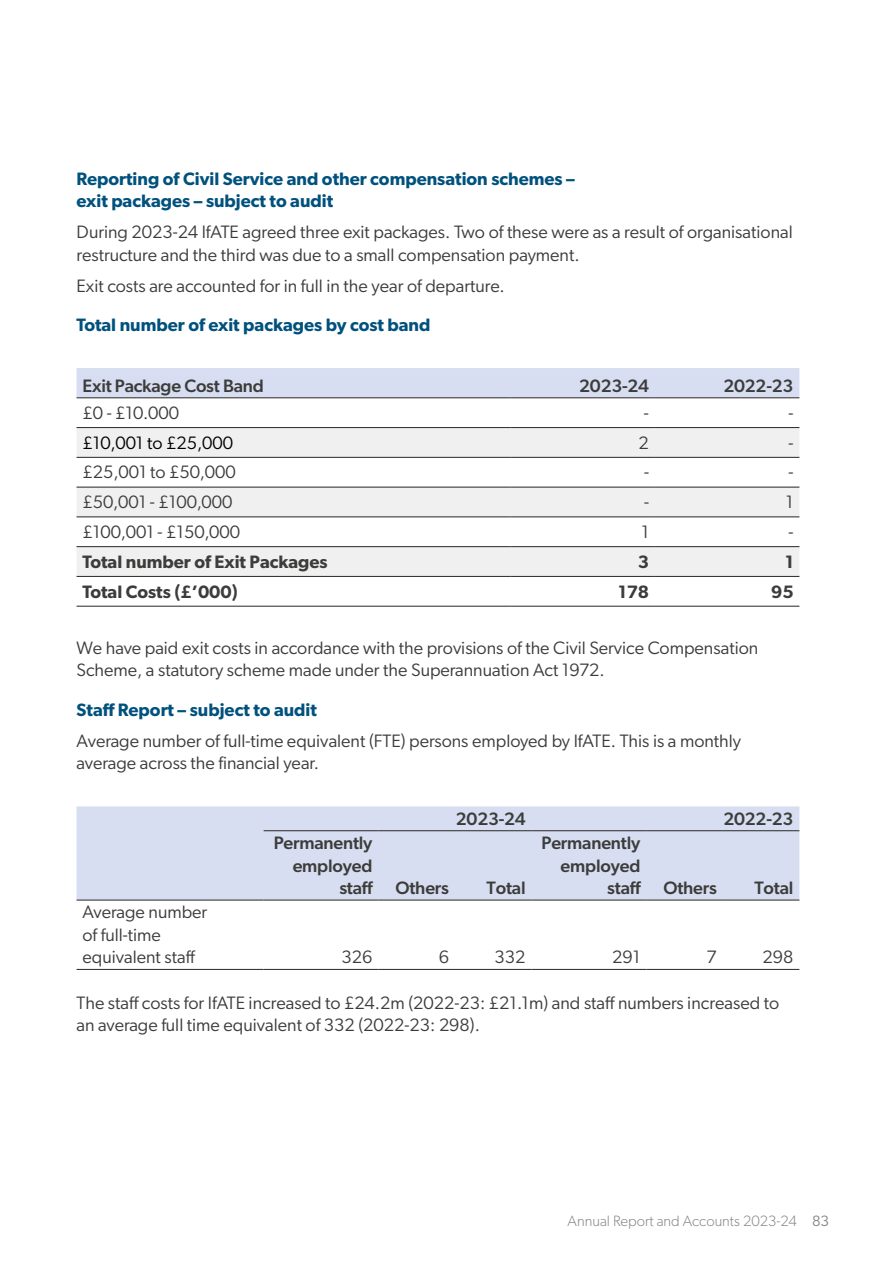
<style>
.page{position:relative;width:893px;height:1263px;background:#fff}
.page>*{position:absolute;margin:0;border:0;box-sizing:border-box;transform-origin:0 0}
.H6_Body_-_12__15___Para_2mm{font:18px/22.5px "Gibson";color:#3c3c3b}
.H4_Subhead___12___15___Para_before_2mm_a{font:600 18px/22.5px "Gibson";color:#00517d}
.t1{font:500 18px/22.5px "Gibson";letter-spacing:-.01em;color:#3c3c3b;text-align:right}
.t2{font:600 18px "Gibson";color:#3c3c3b}
.t3{font:18px "Gibson";color:#000}
.t4{font:300 15px "Gibson";color:#878787}
.s1{font-weight:400}
</style>
<div class="page">
<div style="left:77px;top:368px;width:722px;height:30px;background:#d8def1"></div>
<svg style="left:77px;top:605px;width:722px;height:1px"></svg>
<svg style="left:77px;top:428px;width:722px;height:148px;fill:#f1f0f0"></svg>
<hr style="left:77px;top:398px;width:433px;height:1px;background:#292623">
<hr style="left:510px;top:398px;width:145px;height:1px;background:#292623">
<hr style="left:655px;top:398px;width:144px;height:1px;background:#292623">
<hr style="left:510px;top:457px;width:145px;height:1px;background:#292623">
<hr style="left:655px;top:457px;width:144px;height:1px;background:#292623">
<hr style="left:77px;top:427px;width:433px;height:1px;background:#292623">
<hr style="left:510px;top:427px;width:145px;height:1px;background:#292623">
<hr style="left:655px;top:427px;width:144px;height:1px;background:#292623">
<hr style="left:510px;top:487px;width:145px;height:1px;background:#292623">
<hr style="left:655px;top:487px;width:144px;height:1px;background:#292623">
<hr style="left:77px;top:457px;width:433px;height:1px;background:#292623">
<hr style="left:77px;top:517px;width:433px;height:1px;background:#292623">
<hr style="left:510px;top:517px;width:145px;height:1px;background:#292623">
<hr style="left:655px;top:517px;width:144px;height:1px;background:#292623">
<hr style="left:77px;top:487px;width:433px;height:1px;background:#292623">
<hr style="left:77px;top:546px;width:433px;height:1px;background:#292623">
<hr style="left:510px;top:546px;width:145px;height:1px;background:#292623">
<hr style="left:655px;top:546px;width:144px;height:1px;background:#292623">
<hr style="left:77px;top:576px;width:433px;height:1px;background:#292623">
<hr style="left:77px;top:606px;width:433px;height:1px;background:#292623">
<hr style="left:510px;top:576px;width:145px;height:1px;background:#292623">
<hr style="left:655px;top:576px;width:144px;height:1px;background:#292623">
<hr style="left:510px;top:606px;width:145px;height:1px;background:#292623">
<hr style="left:655px;top:606px;width:144px;height:1px;background:#292623">
<div style="left:77px;top:806px;width:722px;height:94px;background:#d8def1"></div>
<svg style="left:77px;top:968px;width:722px;height:1px"></svg>
<hr style="left:264px;top:830px;width:114px;height:1px;background:#292623">
<hr style="left:378px;top:830px;width:77px;height:1px;background:#292623">
<hr style="left:455px;top:830px;width:76px;height:1px;background:#292623">
<hr style="left:531px;top:830px;width:115px;height:1px;background:#292623">
<hr style="left:646px;top:830px;width:77px;height:1px;background:#292623">
<hr style="left:723px;top:830px;width:76px;height:1px;background:#292623">
<hr style="left:77px;top:900px;width:187px;height:1px;background:#292623">
<hr style="left:77px;top:969px;width:187px;height:1px;background:#292623">
<hr style="left:264px;top:900px;width:114px;height:1px;background:#292623">
<hr style="left:378px;top:900px;width:77px;height:1px;background:#292623">
<hr style="left:455px;top:900px;width:76px;height:1px;background:#292623">
<hr style="left:264px;top:969px;width:114px;height:1px;background:#292623">
<hr style="left:378px;top:969px;width:77px;height:1px;background:#292623">
<hr style="left:455px;top:969px;width:76px;height:1px;background:#292623">
<hr style="left:531px;top:900px;width:115px;height:1px;background:#292623">
<hr style="left:646px;top:900px;width:77px;height:1px;background:#292623">
<hr style="left:723px;top:900px;width:76px;height:1px;background:#292623">
<hr style="left:531px;top:969px;width:115px;height:1px;background:#292623">
<hr style="left:646px;top:969px;width:77px;height:1px;background:#292623">
<hr style="left:723px;top:969px;width:76px;height:1px;background:#292623">
<h2 class="H4_Subhead___12___15___Para_before_2mm_a" style="left:77px;top:167px;width:500px">Reporting of Civil Service and other compensation schemes – exit packages – subject to audit</h2>
<p class="H6_Body_-_12__15___Para_2mm" style="left:77px;top:220px;width:718px">During 2023-24 IfATE agreed three exit packages. Two of these were as a result of organisational restructure and the third was due to a small compensation payment.</p>
<p class="H6_Body_-_12__15___Para_2mm" style="left:77px;top:274px;width:430px">Exit costs are accounted for in full in the year of departure.</p>
<h2 class="H4_Subhead___12___15___Para_before_2mm_a" style="left:77px;top:313px;width:355px">Total number of exit packages by cost band</h2>
<p class="t1" style="left:82px;top:374px;width:183px">Exit Package Cost Band</p>
<p class="t1" style="left:579px;top:374px;width:71px">2023-24</p>
<p class="t1" style="left:723px;top:374px;width:72px">2022-23</p>
<p class="H6_Body_-_12__15___Para_2mm" style="left:83px;top:401px;width:98px">£0 - £10.000</p>
<p class="H6_Body_-_12__15___Para_2mm" style="left:644px;top:401px;width:6px">-</p>
<p class="H6_Body_-_12__15___Para_2mm" style="left:788px;top:401px;width:6px">-</p>
<p class="t3" style="left:83px;top:432px;width:152px">£10,001 to £25,000</p>
<p class="H6_Body_-_12__15___Para_2mm" style="left:639px;top:431px;width:12px">2</p>
<p class="H6_Body_-_12__15___Para_2mm" style="left:789px;top:431px;width:6px">-</p>
<p class="H6_Body_-_12__15___Para_2mm" style="left:83px;top:461px;width:155px">£25,001 to £50,000</p>
<p class="H6_Body_-_12__15___Para_2mm" style="left:644px;top:461px;width:6px">-</p>
<p class="H6_Body_-_12__15___Para_2mm" style="left:789px;top:461px;width:6px">-</p>
<p class="H6_Body_-_12__15___Para_2mm" style="left:83px;top:490px;width:151px">£50,001 - £100,000</p>
<p class="H6_Body_-_12__15___Para_2mm" style="left:644px;top:490px;width:6px">-</p>
<p class="H6_Body_-_12__15___Para_2mm" style="left:786px;top:490px;width:9px">1</p>
<p class="H6_Body_-_12__15___Para_2mm" style="left:83px;top:520px;width:159px">£100,001 - £150,000</p>
<p class="H6_Body_-_12__15___Para_2mm" style="left:641px;top:520px;width:9px">1</p>
<p class="H6_Body_-_12__15___Para_2mm" style="left:789px;top:520px;width:6px">-</p>
<p class="t2" style="left:83px;top:551px;width:247px">Total number of Exit Packages</p>
<p class="t2" style="left:638px;top:551px;width:13px">3</p>
<p class="t2" style="left:785px;top:551px;width:10px">1</p>
<p class="t2" style="left:83px;top:581px;width:157px">Total Costs (£’000)</p>
<p class="t2" style="left:618px;top:581px;width:32px">178</p>
<p class="t2" style="left:771px;top:581px;width:24px">95</p>
<p class="H6_Body_-_12__15___Para_2mm" style="left:77px;top:636px;width:683px">We have paid exit costs in accordance with the provisions of the Civil Service Compensation<br>Scheme, a statutory scheme made under the Superannuation Act 1972.</p>
<h2 class="H4_Subhead___12___15___Para_before_2mm_a" style="left:77px;top:698px;width:242px">Staff Report – subject to audit</h2>
<p class="H6_Body_-_12__15___Para_2mm" style="left:77px;top:729px;width:666px">Average number of full-time equivalent (FTE) persons employed by IfATE. This is a monthly average across the financial year.</p>
<p class="t1" style="left:456px;top:807px;width:71px">2023-24</p>
<p class="t1" style="left:723px;top:807px;width:72px">2022-23</p>
<p class="t1" style="left:274px;top:831px;width:100px">Permanently employed staff</p>
<p class="t1" style="left:542px;top:831px;width:100px">Permanently employed staff</p>
<p class="t1" style="left:395px;top:876px;width:55px">Others</p>
<p class="t1" style="left:487px;top:876px;width:41px">Total</p>
<p class="t1" style="left:663px;top:876px;width:55px">Others</p>
<p class="t1" style="left:754px;top:876px;width:41px">Total</p>
<p class="H6_Body_-_12__15___Para_2mm" style="left:82px;top:901px;width:126px">Average number of full-time equivalent staff</p>
<p class="H6_Body_-_12__15___Para_2mm" style="left:342px;top:946px;width:32px">326</p>
<p class="H6_Body_-_12__15___Para_2mm" style="left:439px;top:946px;width:12px">6</p>
<p class="H6_Body_-_12__15___Para_2mm" style="left:495px;top:946px;width:32px">332</p>
<p class="H6_Body_-_12__15___Para_2mm" style="left:612px;top:946px;width:30px">291</p>
<p class="H6_Body_-_12__15___Para_2mm" style="left:707px;top:946px;width:12px">7</p>
<p class="H6_Body_-_12__15___Para_2mm" style="left:762px;top:946px;width:32px">298</p>
<p class="H6_Body_-_12__15___Para_2mm" style="left:77px;top:991px;width:704px">The staff costs for IfATE increased to £24.2m (2022-23: £21.1m) and staff numbers increased to an average full time equivalent of 332 (2022-23: 298).</p>
<p class="t4" style="left:568px;top:1212px;width:263px">Annual Report and Accounts 2023-24 <span class="s1">83</span></p>
</div>
